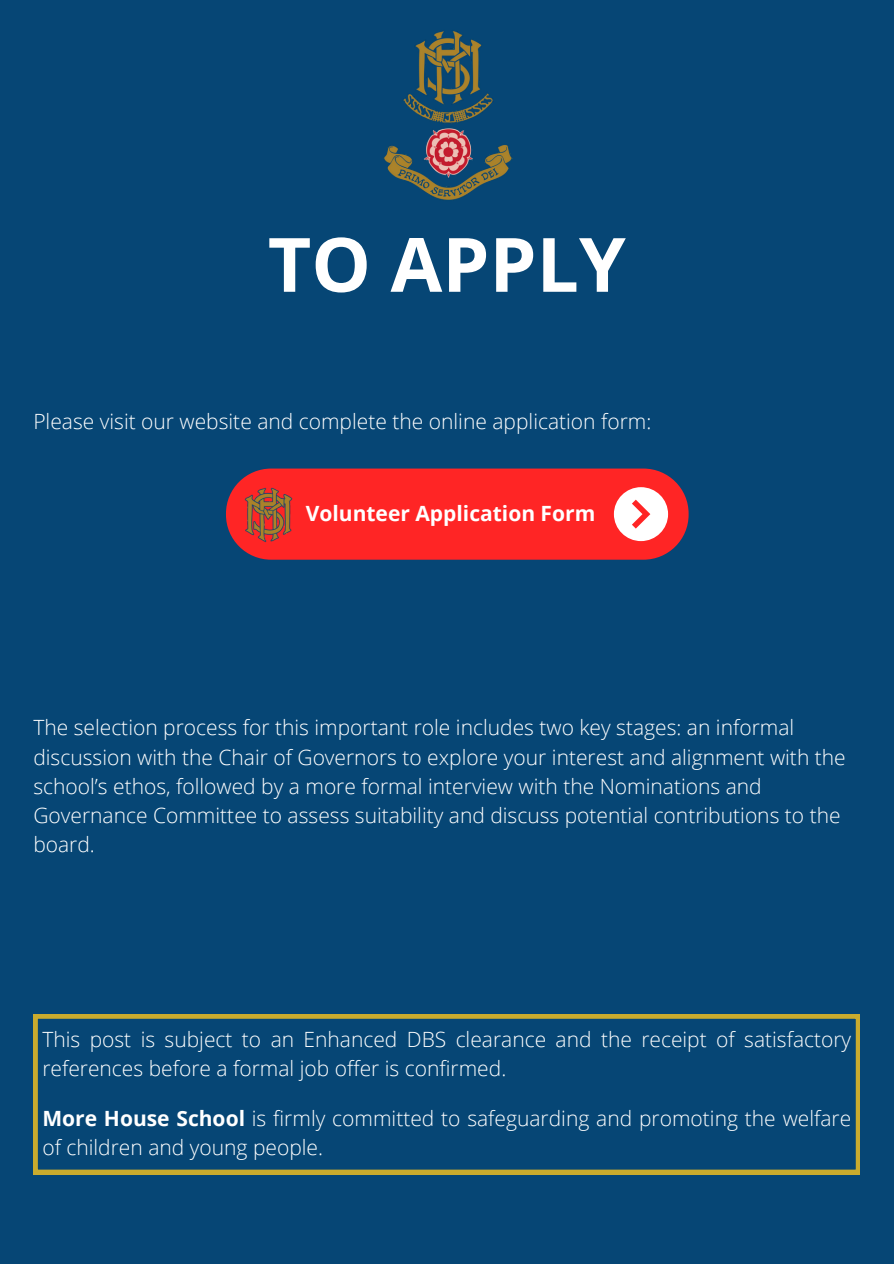
<style>
.page{position:relative;width:894px;height:1264px;background:#fff}
.page>*{position:absolute;margin:0;border:0;box-sizing:border-box;transform-origin:0 0}
.t1{font:700 75px "Open Sans";color:#fff}
.t2{font:300 21px/29.2px "Open Sans";color:#fff}
.t3{font:700 21px "Open Sans";color:#fff}
.s1{font-weight:700}
</style>
<div class="page">
<div style="left:0;top:0;width:893px;height:1263px;background:#064675"></div>
<img style="left:383px;top:31px;width:130px;height:169px">
<svg style="left:33px;top:1014px;width:826px;height:160px"></svg>
<div style="left:226px;top:468px;width:462px;height:91px;background:#ff2525;border-radius:45px"></div>
<div style="left:613px;top:487px;width:55px;height:54px;background:#fff;border-radius:50%"></div>
<svg style="left:632px;top:499px;width:18px;height:29px"></svg>
<img style="left:244px;top:487px;width:49px;height:56px">
<p class="t1" style="left:268px;top:212px;width:359px">TO APPLY</p>
<p class="t2" style="left:33px;top:406px;width:619px">Please visit our website and complete the online application form:</p>
<p class="t3" style="left:306px;top:498px;width:291px">Volunteer Application Form</p>
<h2 class="t2" style="left:33px;top:712px;width:813px">The selection process for this important role includes two key stages: an informal discussion with the Chair of Governors to explore your interest and alignment with the school’s ethos, followed by a more formal interview with the Nominations and Governance Committee to assess suitability and discuss potential contributions to the board.</h2>
<h1 class="t2" style="left:42px;top:1024px;width:810px">This post is subject to an Enhanced DBS clearance and the receipt of satisfactory references before a formal job offer is confirmed.</h1>
<p class="t2" style="left:42px;top:1102px;width:810px"><span class="s1">More House School</span> is firmly committed to safeguarding and promoting the welfare of children and young people.</p>
</div>
